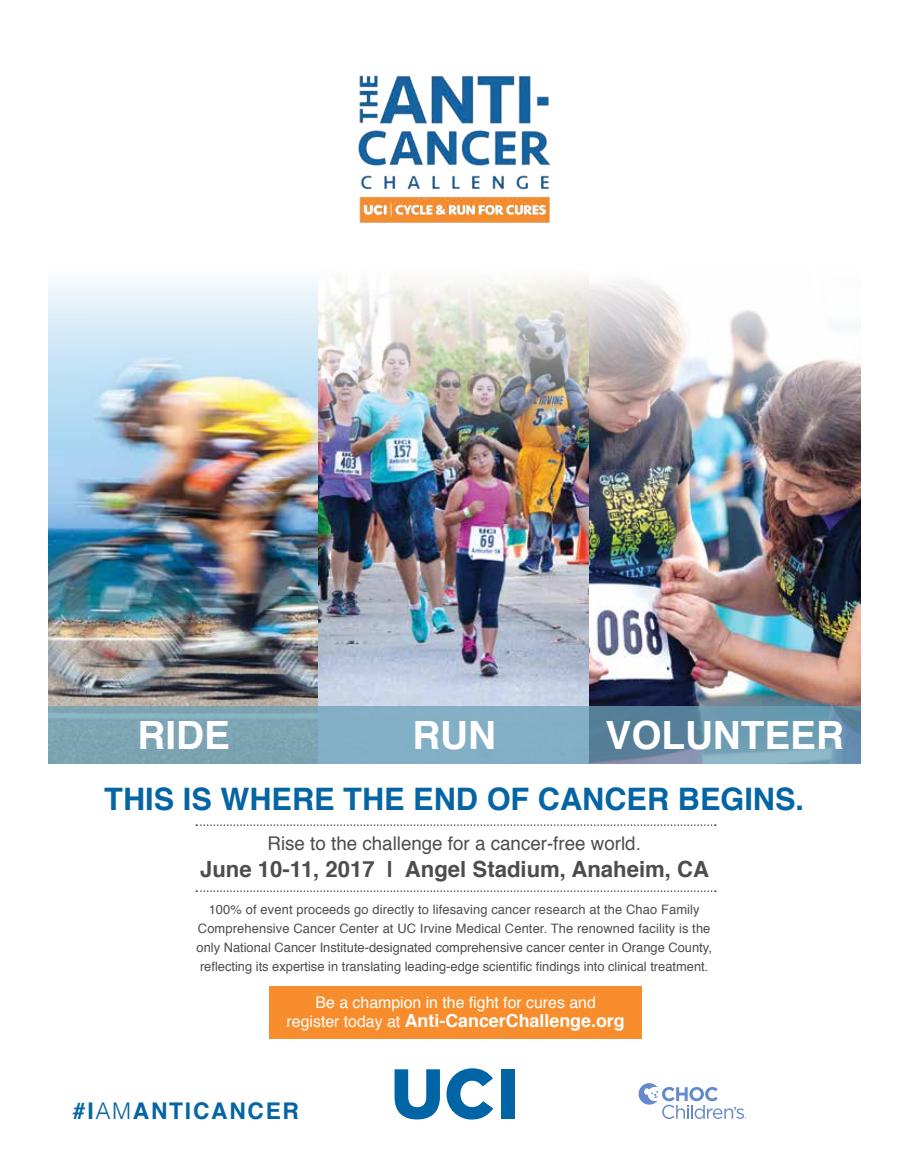
<style>
.page{position:relative;width:905px;height:1175px;background:#fff}
.page>*{position:absolute;margin:0;border:0;box-sizing:border-box;transform-origin:0 0}
.t1{font:700 39px "Helvetica";color:#fff}
.t2{font:700 30.9px "Helvetica";color:#0564a3}
.t3{font:700 22.95px "Helvetica";letter-spacing:.075em;color:#0564a3}
.t4{font:700 22.35px "Helvetica";color:#4d4d4f}
.t5{font:18.9px "Helvetica";color:#4d4d4f}
.t6{font:700 18px "Helvetica";color:#fff}
.t7{font:16.05px "Helvetica";color:#fff}
.t8{font:13.05px/19px "Helvetica";color:#4d4d4f;text-align:center}
.s1{font-weight:400;font-size:16.05px}
.s2{font-weight:300}
</style>
<div class="page">
<img style="left:358px;top:75px;width:193px;height:148px">
<img style="left:48px;top:470px;width:812px;height:236px">
<svg style="left:48px;top:706px;width:812px;height:57px;background:#78a2b6"></svg>
<img style="left:48px;top:277px;width:812px;height:193px">
<div style="left:269px;top:986px;width:372px;height:52px;background:#f78d2c"></div>
<svg style="left:394px;top:1069px;width:46px;height:50px"></svg>
<svg style="left:446px;top:1068px;width:47px;height:51px"></svg>
<div style="left:501px;top:1069px;width:13px;height:49px;background:#0064a5"></div>
<svg style="left:638px;top:1083px;width:108px;height:36px"></svg>
<svg style="left:196px;top:890px;width:519px;height:2px"></svg>
<svg style="left:196px;top:824px;width:519px;height:2px"></svg>
<h1 class="t1" style="left:137px;top:703px;width:94px">RIDE</h1>
<h1 class="t1" style="left:412px;top:703px;width:85px">RUN</h1>
<h1 class="t1" style="left:605px;top:703px;width:240px">VOLUNTEER</h1>
<h2 class="t2" style="left:104px;top:774px;width:701px">THIS IS WHERE THE END OF CANCER BEGINS.</h2>
<h3 class="t5" style="left:267px;top:829px;width:375px">Rise to the challenge for a cancer-free world.</h3>
<h3 class="t4" style="left:200px;top:851px;width:510px">June 10-11, 2017 | Angel Stadium, Anaheim, CA</h3>
<p class="t8" style="left:196px;top:900px;width:517px">100% of event proceeds go directly to lifesaving cancer research at the Chao Family Comprehensive Cancer Center at UC Irvine Medical Center. The renowned facility is the only National Cancer Institute-designated comprehensive cancer center in Orange County, reflecting its expertise in translating leading-edge scientific findings into clinical treatment.</p>
<p class="t7" style="left:315px;top:990px;width:282px">Be a champion in the fight for cures and</p>
<h3 class="t6" style="left:286px;top:1006px;width:339px"><span class="s1">register today at</span> Anti-CancerChallenge.org</h3>
<h3 class="t3" style="left:73px;top:1092px;width:227px">#I<span class="s2">AM</span>ANTICANCER</h3>
</div>
